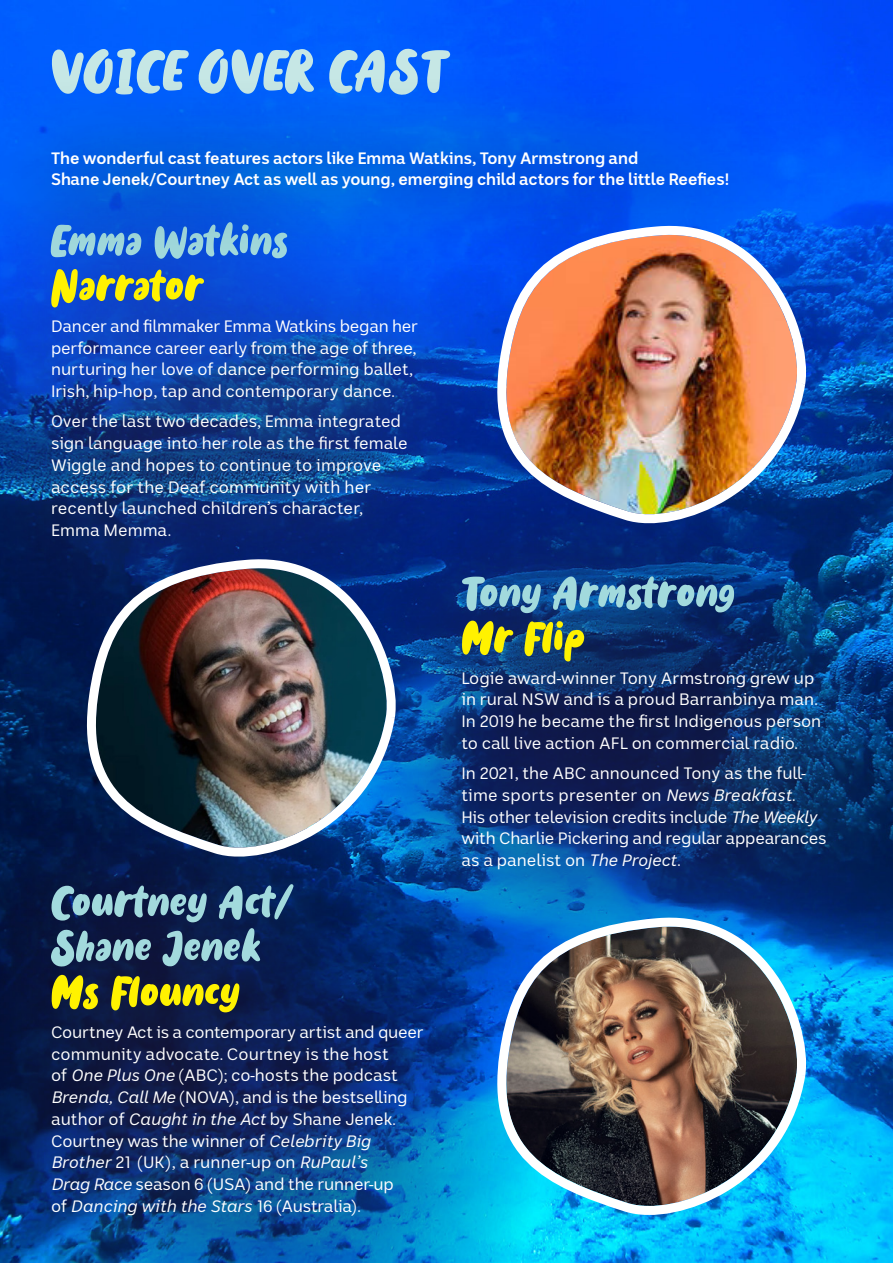
<style>
.page{position:relative;width:893px;height:1263px;background:#fff}
.page>*{position:absolute;margin:0;border:0;box-sizing:border-box;transform-origin:0 0}
.t1{font:75px "Holyfat";letter-spacing:.02em;color:#c6e7e5}
.t2{font:60px/45px "Holyfat";letter-spacing:.02em;color:#a2dadd}
.t3{font:60px "Holyfat";letter-spacing:.02em;color:#fff200}
.t4{font:16.5px/21.8px "ABC Sans Nova";color:#fff}
.t5{font:700 16.5px/21.8px "ABC Sans Nova";color:#fff}
.s1{font-style:italic}
</style>
<div class="page">
<img style="left:0;top:0;width:893px;height:1263px">
<div style="left:0;top:111px;width:526px;height:543px;background:#371f2f;opacity:.5"></div>
<div style="left:0;top:772px;width:526px;height:491px;background:#371f2f;opacity:.5"></div>
<div style="left:345px;top:464px;width:548px;height:522px;background:#371f2f;opacity:.5"></div>
<div style="left:0;top:75px;width:799px;height:190px;background:#00364d;opacity:.7"></div>
<img style="left:489px;top:218px;width:322px;height:310px">
<img style="left:489px;top:909px;width:322px;height:311px">
<img style="left:79px;top:551px;width:322px;height:310px">
<h1 class="t1" style="left:51px;top:45px;width:393px">VOICE OVER CAST</h1>
<p class="t5" style="left:51px;top:147px;width:680px">The wonderful cast features actors like Emma Watkins, Tony Armstrong and<br>Shane Jenek/Courtney Act as well as young, emerging child actors for the little Reefies!</p>
<h2 class="t2" style="left:51px;top:220px;width:239px">Emma Watkins</h2>
<h2 class="t3" style="left:51px;top:265px;width:154px">Narrator</h2>
<p class="t4" style="left:51px;top:315px;width:368px">Dancer and filmmaker Emma Watkins began her performance career early from the age of three, nurturing her love of dance performing ballet, Irish, hip-hop, tap and contemporary dance.</p>
<p class="t4" style="left:51px;top:411px;width:358px">Over the last two decades, Emma integrated sign language into her role as the first female Wiggle and hopes to continue to improve access for the Deaf community with her recently launched children’s character, Emma Memma.</p>
<h2 class="t2" style="left:51px;top:881px;width:241px">Courtney Act/<br>Shane Jenek</h2>
<h2 class="t3" style="left:51px;top:971px;width:190px">Ms Flouncy</h2>
<p class="t4" style="left:51px;top:1021px;width:374px">Courtney Act is a contemporary artist and queer community advocate. Courtney is the host<br>of <span class="s1">One Plus One</span> (ABC); co-hosts the podcast <span class="s1">Brenda, Call Me</span> (NOVA), and is the bestselling author of <span class="s1">Caught in the Act</span> by Shane Jenek.<br>Courtney was the winner of <span class="s1">Celebrity Big Brother</span> 21 (UK), a runner-up on <span class="s1">RuPaul’s<br>Drag Race</span> season 6 (USA) and the runner-up<br>of <span class="s1">Dancing with the Stars</span> 16 (Australia).</p>
<h2 class="t2" style="left:461px;top:572px;width:276px">Tony Armstrong</h2>
<h2 class="t3" style="left:461px;top:617px;width:125px">Mr Flip</h2>
<p class="t4" style="left:461px;top:667px;width:361px">Logie award-winner Tony Armstrong grew up in rural NSW and is a proud Barranbinya man.<br>In 2019 he became the first Indigenous person to call live action AFL on commercial radio.</p>
<p class="t4" style="left:461px;top:762px;width:367px">In 2021, the ABC announced Tony as the full&shy;time sports presenter on <span class="s1">News Breakfast</span>.<br>His other television credits include <span class="s1">The Weekly </span>with Charlie Pickering and regular appearances as a panelist on <span class="s1">The Project.</span></p>
</div>
